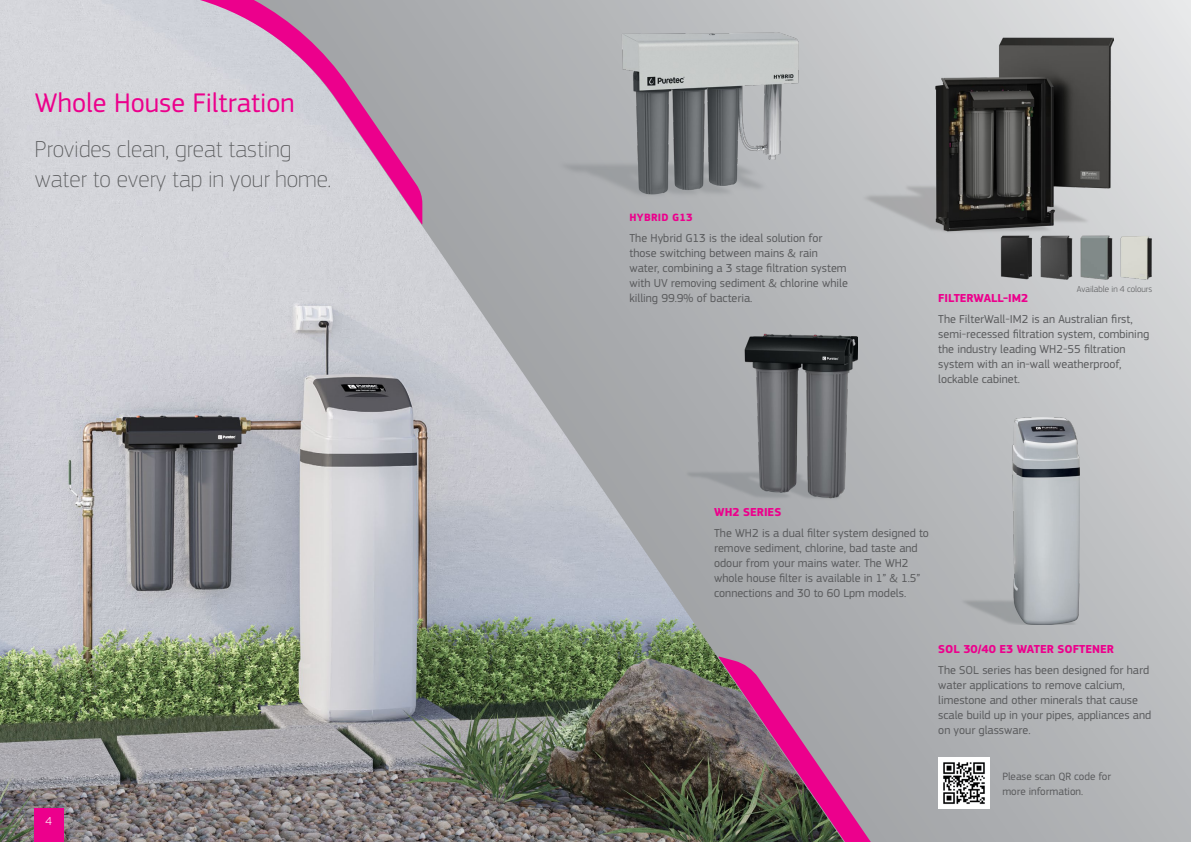
<style>
.page{position:relative;width:1191px;height:842px;background:#fff}
.page>*{position:absolute;margin:0;border:0;box-sizing:border-box;transform-origin:0 0}
.t1{font:28px "PF Square Sans Pro";color:#ec008c}
.t2{font:100 24px/30px "PF Square Sans Pro";color:#58595b}
.t3{font:12px/15px "PF Square Sans Pro";color:#58595b}
.t4{font:700 12px "PF Square Sans Pro";color:#ec008c}
.t5{font:300 12px "PF Square Sans Pro";color:#fff}
.t6{font:11px/15px "PF Square Sans Pro";color:#58595b}
.t7{font:700 11px "PF Square Sans Pro";letter-spacing:.02em;color:#ec008c}
.t8{font:300 9px "PF Square Sans Pro";color:#58595b}
</style>
<div class="page">
<svg style="left:844px;top:0;width:347px;height:842px;background:#bdbec1"></svg>
<img style="left:0;top:0;width:844px;height:842px">
<svg style="left:200px;top:0;width:222px;height:224px;background:#c8b0c4"></svg>
<svg style="left:718px;top:656px;width:153px;height:186px;background:#906b7e"></svg>
<img style="left:644px;top:324px;width:213px;height:184px">
<img style="left:956px;top:418px;width:123px;height:206px">
<img style="left:828px;top:10px;width:285px;height:228px">
<img style="left:512px;top:11px;width:299px;height:195px">
<img style="left:938px;top:757px;width:51px;height:51px">
<img style="left:997px;top:231px;width:161px;height:49px">
<div style="left:34px;top:808px;width:30px;height:34px;background:#ec008c"></div>
<h1 class="t1" style="left:35px;top:86px;width:261px">Whole House Filtration</h1>
<h2 class="t2" style="left:35px;top:133px;width:298px">Provides clean, great tasting water to every tap in your home.</h2>
<p class="t5" style="left:45px;top:814px;width:8px">4</p>
<p class="t7" style="left:629px;top:211px;width:64px">HYBRID G13</p>
<p class="t3" style="left:629px;top:231px;width:220px">The Hybrid G13 is the ideal solution for those switching between mains &amp; rain water, combining a 3 stage filtration system with UV removing sediment &amp; chlorine while killing 99.9% of bacteria.</p>
<p class="t8" style="left:1076px;top:283px;width:77px">Available in 4 colours</p>
<p class="t4" style="left:938px;top:291px;width:91px">FILTERWALL-IM2</p>
<p class="t3" style="left:938px;top:311px;width:212px">The FilterWall-IM2 is an Australian first, semi-recessed filtration system, combining the industry leading WH2-55 filtration system with an in-wall weatherproof, lockable cabinet.</p>
<p class="t4" style="left:714px;top:505px;width:69px">WH2 SERIES</p>
<p class="t3" style="left:714px;top:525px;width:216px">The WH2 is a dual filter system designed to remove sediment, chlorine, bad taste and odour from your mains water. The WH2 whole house filter is available in 1” &amp; 1.5” connections and 30 to 60 Lpm models.</p>
<p class="t4" style="left:938px;top:642px;width:177px">SOL 30/40 E3 WATER SOFTENER</p>
<p class="t3" style="left:938px;top:662px;width:214px">The SOL series has been designed for hard water applications to remove calcium, limestone and other minerals that cause scale build up in your pipes, appliances and on your glassware.</p>
<p class="t6" style="left:1002px;top:769px;width:110px">Please scan QR code for more information.</p>
</div>
